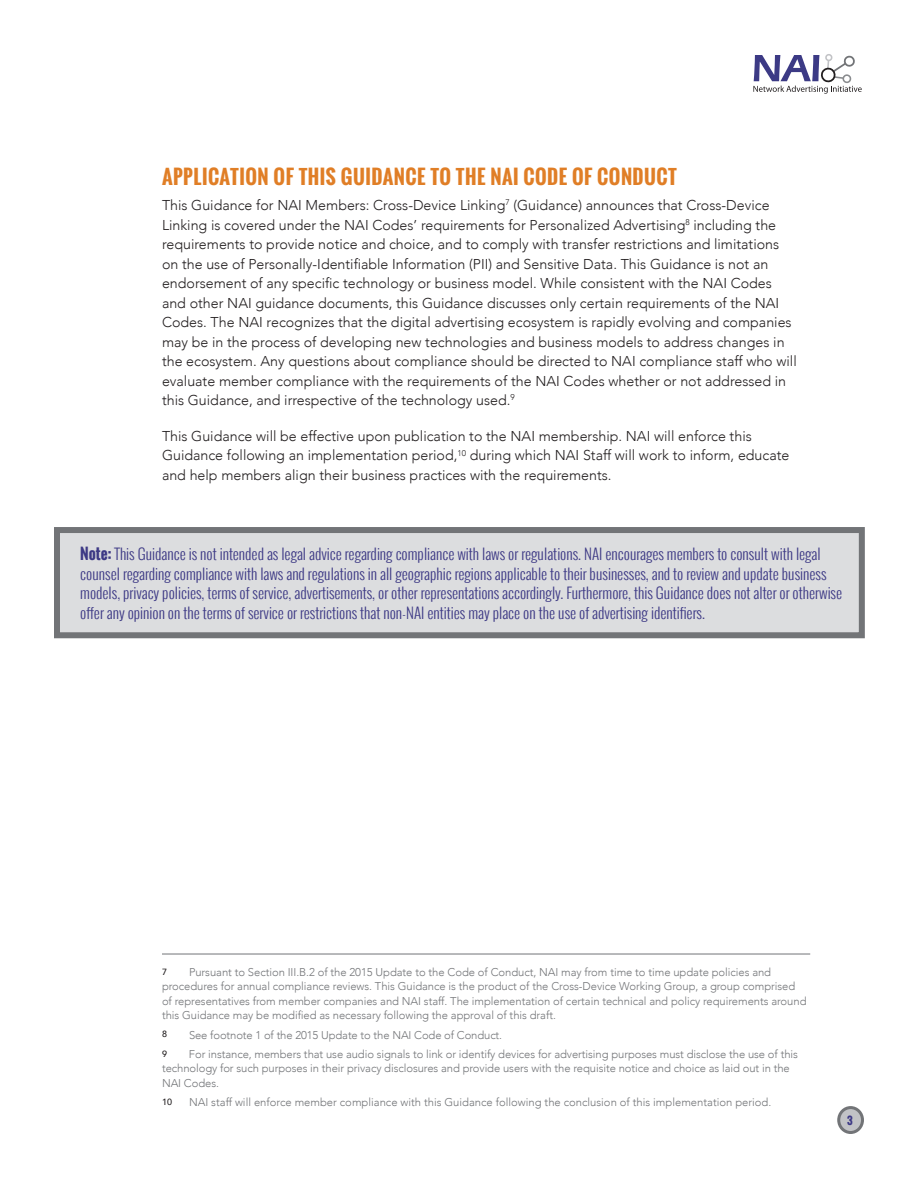
<style>
.page{position:relative;width:918px;height:1188px;background:#fff}
.page>*{position:absolute;margin:0;border:0;box-sizing:border-box;transform-origin:0 0}
.Orange_Header_1{font:700 19.5px "Oswald";letter-spacing:.025em;color:#e07e26}
.Callout_Circle{font:300 15px/19.5px "Oswald";color:#3d3985}
.body_copy{font:300 14.25px/19.5px "Avenir";color:#231f20}
.footnote{font:300 11.25px/14.2px "Avenir";letter-spacing:-.005em;color:#727477}
.t1{font:700 10.5px "Oswald";color:#3d3985}
.footnote-2{font:500 9px "Avenir";color:#231f20}
.s1{font-weight:700}
</style>
<div class="page">
<div style="left:839px;top:1108px;width:23px;height:24px;background:#c2c3c6;border-radius:50%"></div>
<div style="left:837px;top:1106px;width:27px;height:28px;border:3px solid #727477;border-radius:50%"></div>
<svg style="left:753px;top:54px;width:109px;height:40px"></svg>
<hr style="left:162px;top:954px;width:648px;height:1px;background:#727477">
<div style="left:57px;top:530px;width:805px;height:105px;background:#dcdddf"></div>
<div style="left:54px;top:527px;width:811px;height:111px;border:6px solid #727477"></div>
<p class="Orange_Header_1" style="left:162px;top:162px;width:516px">APPLICATION OF THIS GUIDANCE TO THE NAI CODE OF CONDUCT</p>
<p class="body_copy" style="left:162px;top:196px;width:636px">This Guidance for NAI Members: Cross-Device Linking<sup>7</sup> (Guidance) announces that Cross-Device Linking is covered under the NAI Codes’ requirements for Personalized Advertising<sup>8</sup> including the requirements to provide notice and choice, and to comply with transfer restrictions and limitations on the use of Personally-Identifiable Information (PII) and Sensitive Data. This Guidance is not an endorsement of any specific technology or business model. While consistent with the NAI Codes and other NAI guidance documents, this Guidance discusses only certain requirements of the NAI Codes. The NAI recognizes that the digital advertising ecosystem is rapidly evolving and companies may be in the process of developing new technologies and business models to address changes in the ecosystem. Any questions about compliance should be directed to NAI compliance staff who will evaluate member compliance with the requirements of the NAI Codes whether or not addressed in this Guidance, and irrespective of the technology used.<sup>9</sup></p>
<p class="body_copy" style="left:162px;top:426px;width:629px">This Guidance will be effective upon publication to the NAI membership. NAI will enforce this<br>Guidance following an implementation period,<sup>10</sup> during which NAI Staff will work to inform, educate and help members align their business practices with the requirements.</p>
<p class="Callout_Circle" style="left:80px;top:544px;width:763px"><span class="s1">Note:</span> This Guidance is not intended as legal advice regarding compliance with laws or regulations. NAI encourages members to consult with legal counsel regarding compliance with laws and regulations in all geographic regions applicable to their businesses, and to review and update business models, privacy policies, terms of service, advertisements, or other representations accordingly. Furthermore, this Guidance does not alter or otherwise offer any opinion on the terms of service or restrictions that non-NAI entities may place on the use of advertising identifiers.</p>
<p class="footnote" style="left:162px;top:965px;width:646px;text-indent:27px">Pursuant to Section III.B.2 of the 2015 Update to the Code of Conduct, NAI may from time to time update policies and procedures for annual compliance reviews. This Guidance is the product of the Cross-Device Working Group, a group comprised of representatives from member companies and NAI staff. The implementation of certain technical and policy requirements around this Guidance may be modified as necessary following the approval of this draft.</p>
<p class="footnote-2" style="left:162px;top:1026px;width:7px">8</p>
<p class="footnote" style="left:189px;top:1028px;width:315px">See footnote 1 of the 2015 Update to the NAI Code of Conduct.</p>
<p class="footnote-2" style="left:162px;top:1046px;width:7px">9</p>
<p class="footnote-2" style="left:162px;top:964px;width:7px">7</p>
<p class="footnote" style="left:162px;top:1047px;width:637px;text-indent:27px">For instance, members that use audio signals to link or identify devices for advertising purposes must disclose the use of this technology for such purposes in their privacy disclosures and provide users with the requisite notice and choice as laid out in the<br>NAI Codes.</p>
<p class="footnote-2" style="left:162px;top:1094px;width:12px">10</p>
<p class="footnote" style="left:189px;top:1095px;width:584px">NAI staff will enforce member compliance with this Guidance following the conclusion of this implementation period.</p>
<p class="t1" style="left:847px;top:1112px;width:7px">3</p>
</div>
